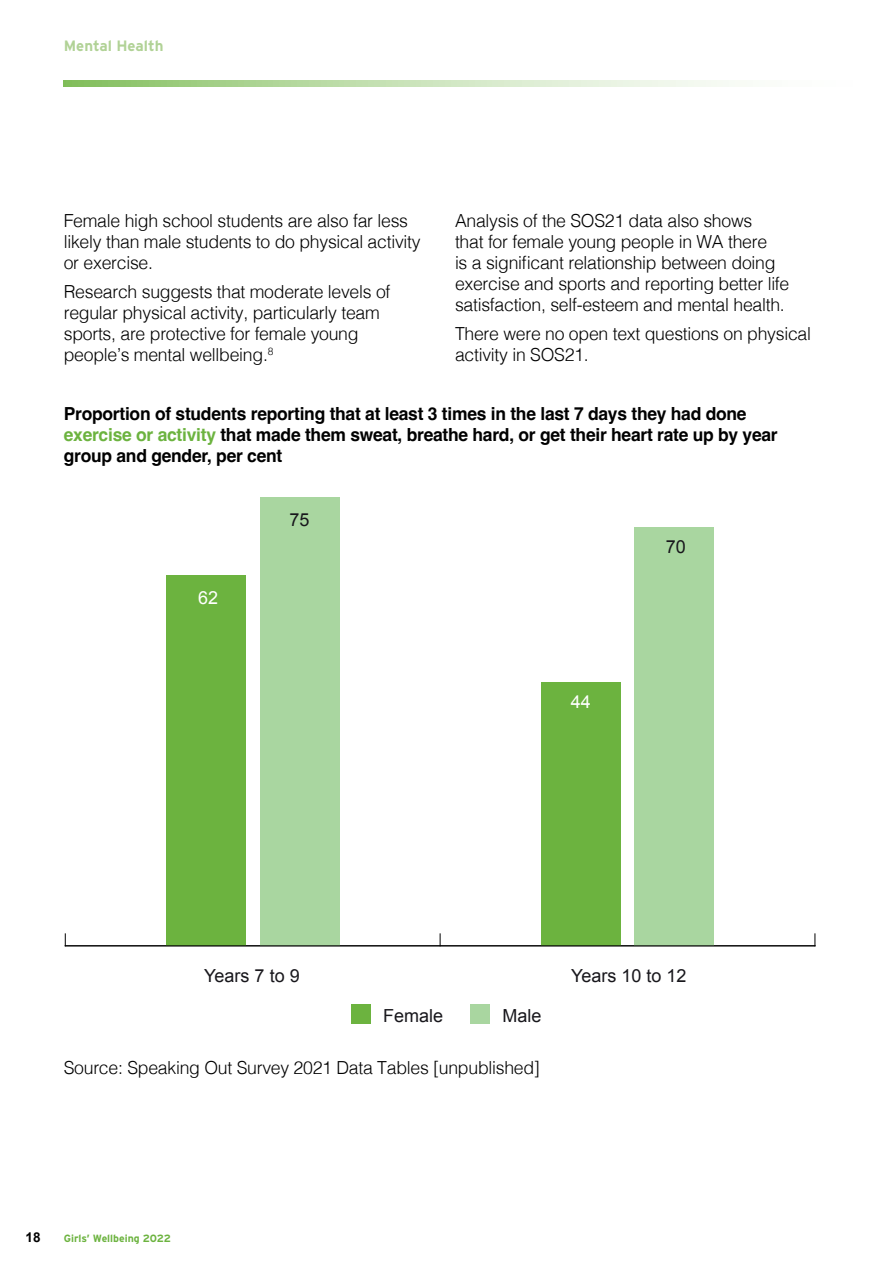
<style>
.page{position:relative;width:893px;height:1263px;background:#fff}
.page>*{position:absolute;margin:0;border:0;box-sizing:border-box;transform-origin:0 0}
.t1{font:300 18px/21px "Helvetica";letter-spacing:-.015em;color:#000}
.t2{font:700 18px/21px "Helvetica";letter-spacing:-.015em;color:#000}
.t3{font:18px "Arial";color:#18171c}
.t4{font:18px "Arial";color:#fff}
.t5{font:700 15px "Interstate";color:#b1d296}
.t6{font:700 13.5px "Arial";color:#000}
.t7{font:700 10.5px "Interstate";color:#6cb33f}
.s1{color:#6cb33f}
</style>
<div class="page">
<div style="left:351px;top:1004px;width:19px;height:20px;background:#6cb33f"></div>
<div style="left:470px;top:1004px;width:20px;height:20px;background:#a9d6a0"></div>
<svg style="left:815px;top:934px;width:1px;height:12px"></svg>
<div style="left:635px;top:527px;width:79px;height:419px;background:#a9d6a0"></div>
<div style="left:260px;top:497px;width:79px;height:449px;background:#a9d6a0"></div>
<div style="left:541px;top:683px;width:79px;height:263px;background:#6cb33f"></div>
<div style="left:166px;top:575px;width:80px;height:371px;background:#6cb33f"></div>
<hr style="left:65px;top:945px;width:750px;height:1px;background:#000">
<svg style="left:64px;top:81px;width:665px;height:6px;background:#c3e0b1"></svg>
<p class="t5" style="left:64px;top:37px;width:101px">Mental Health</p>
<p class="t1" style="left:64px;top:209px;width:358px">Female high school students are also far less likely than male students to do physical activity or exercise.</p>
<p class="t1" style="left:64px;top:280px;width:328px">Research suggests that moderate levels of regular physical activity, particularly team sports, are protective for female young people’s mental wellbeing.<sup>8</sup></p>
<p class="t1" style="left:455px;top:209px;width:336px">Analysis of the SOS21 data also shows<br>that for female young people in WA there<br>is a significant relationship between doing exercise and sports and reporting better life satisfaction, self-esteem and mental health.</p>
<p class="t1" style="left:455px;top:322px;width:358px">There were no open text questions on physical activity in SOS21.</p>
<p class="t2" style="left:64px;top:405px;width:715px">Proportion of students reporting that at least 3 times in the last 7 days they had done <span class="s1">exercise or activity</span> that made them sweat, breathe hard, or get their heart rate up by year group and gender, per cent</p>
<p class="t4" style="left:198px;top:586px;width:22px">62</p>
<p class="t3" style="left:289px;top:508px;width:22px">75</p>
<p class="t4" style="left:571px;top:690px;width:22px">44</p>
<p class="t3" style="left:666px;top:535px;width:22px">70</p>
<p class="t3" style="left:204px;top:964px;width:97px">Years 7 to 9</p>
<p class="t3" style="left:571px;top:964px;width:117px">Years 10 to 12</p>
<p class="t3" style="left:383px;top:1003px;width:62px">Female</p>
<p class="t3" style="left:502px;top:1003px;width:41px">Male</p>
<p class="t1" style="left:64px;top:1055px;width:478px">Source: Speaking Out Survey 2021 Data Tables [unpublished]</p>
<p class="t6" style="left:26px;top:1228px;width:17px">18</p>
<p class="t7" style="left:64px;top:1232px;width:109px">Girls’ Wellbeing 2022</p>
</div>
